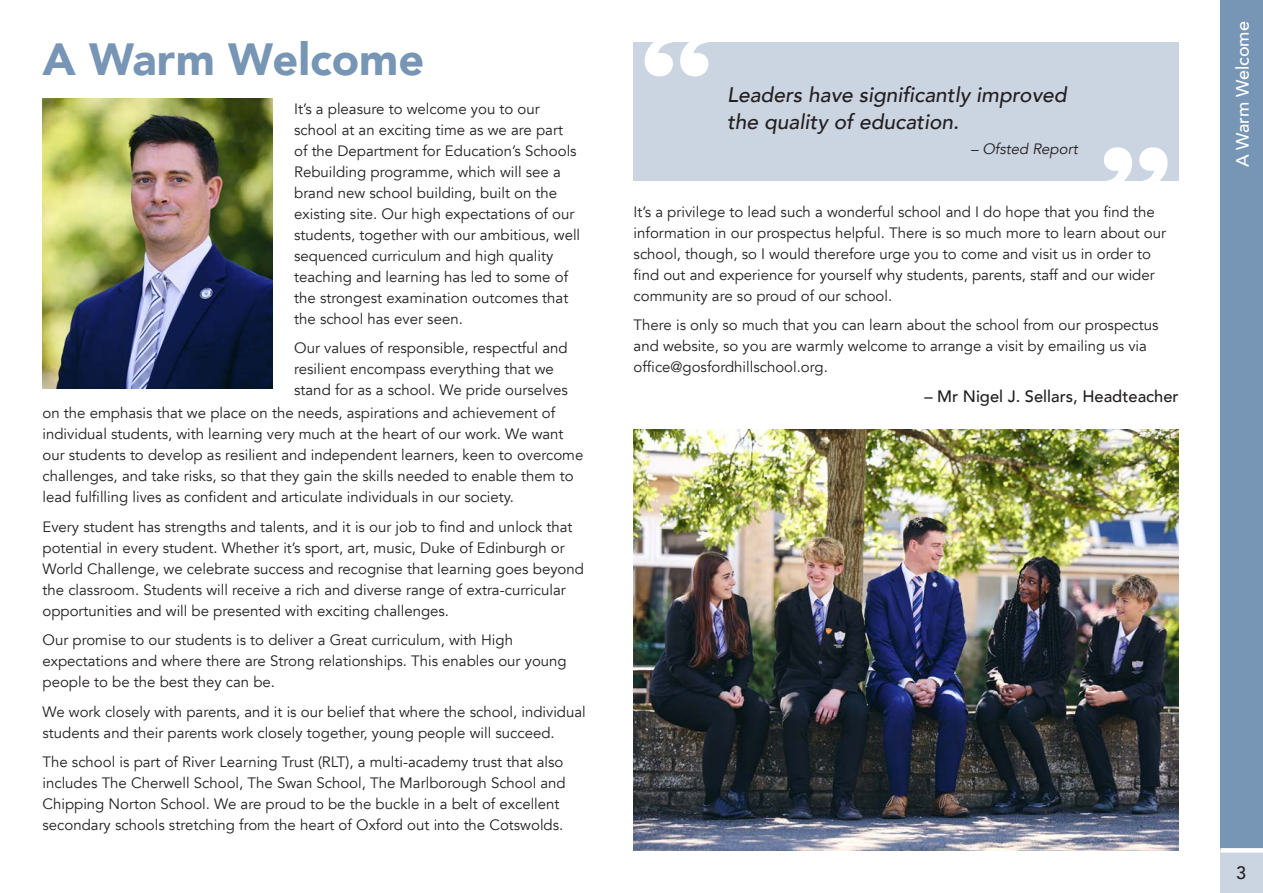
<style>
.page{position:relative;width:1263px;height:893px;background:#fff}
.page>*{position:absolute;margin:0;border:0;box-sizing:border-box;transform-origin:0 0}
.t1{font:900 45px "Avenir";color:#7795b4}
.t2{font:italic 500 21px "Avenir";color:#231f20}
.t3{font:500 18px "Avenir";color:#fff}
.t4{font:500 18px "Avenir";color:#231f20}
.t5{font:500 16.5px "Avenir";color:#231f20}
.t6{font:15px/21px "Avenir";color:#231f20}
.t7{font:italic 15px "Avenir";color:#231f20}
</style>
<div class="page">
<div style="left:1220px;top:0;width:43px;height:893px;background:#7795b4"></div>
<div style="left:1220px;top:850px;width:43px;height:43px;background:#cbd4e1"></div>
<div style="left:1220px;top:848px;width:43px;height:5px;background:#fff"></div>
<img style="left:43px;top:99px;width:230px;height:290px">
<div style="left:634px;top:43px;width:544px;height:138px;background:#cbd4e1"></div>
<svg style="left:645px;top:42px;width:63px;height:34px"></svg>
<svg style="left:1104px;top:147px;width:63px;height:34px"></svg>
<img style="left:634px;top:429px;width:544px;height:421px">
<p class="t1" style="left:43px;top:21px;width:383px">A Warm Welcome</p>
<p class="t6" style="left:294px;top:98px;width:288px">It’s a pleasure to welcome you to our school at an exciting time as we are part<br>of the Department for Education’s Schools Rebuilding programme, which will see a brand new school building, built on the existing site. Our high expectations of our students, together with our ambitious, well sequenced curriculum and high quality teaching and learning has led to some of the strongest examination outcomes that the school has ever seen.</p>
<p class="t6" style="left:294px;top:338px;width:275px">Our values of responsible, respectful and resilient encompass everything that we stand for as a school. We pride ourselves</p>
<p class="t6" style="left:43px;top:403px;width:542px">on the emphasis that we place on the needs, aspirations and achievement of individual students, with learning very much at the heart of our work. We want our students to develop as resilient and independent learners, keen to overcome challenges, and take risks, so that they gain the skills needed to enable them to lead fulfilling lives as confident and articulate individuals in our society.</p>
<p class="t6" style="left:43px;top:516px;width:543px">Every student has strengths and talents, and it is our job to find and unlock that potential in every student. Whether it’s sport, art, music, Duke of Edinburgh or World Challenge, we celebrate success and recognise that learning goes beyond the classroom. Students will receive a rich and diverse range of extra-curricular opportunities and will be presented with exciting challenges.</p>
<p class="t6" style="left:43px;top:630px;width:526px">Our promise to our students is to deliver a Great curriculum, with High expectations and where there are Strong relationships. This enables our young people to be the best they can be.</p>
<p class="t6" style="left:43px;top:701px;width:545px">We work closely with parents, and it is our belief that where the school, individual students and their parents work closely together, young people will succeed.</p>
<p class="t6" style="left:43px;top:752px;width:525px">The school is part of River Learning Trust (RLT), a multi-academy trust that also includes The Cherwell School, The Swan School, The Marlborough School and Chipping Norton School. We are proud to be the buckle in a belt of excellent secondary schools stretching from the heart of Oxford out into the Cotswolds.</p>
<p class="t2" style="left:727px;top:82px;width:341px">Leaders have significantly improved</p>
<p class="t2" style="left:727px;top:109px;width:233px">the quality of education.</p>
<p class="t7" style="left:971px;top:140px;width:108px">– Ofsted Report</p>
<p class="t6" style="left:634px;top:202px;width:534px">It’s a privilege to lead such a wonderful school and I do hope that you find the information in our prospectus helpful. There is so much more to learn about our school, though, so I would therefore urge you to come and visit us in order to find out and experience for yourself why students, parents, staff and our wider community are so proud of our school.</p>
<p class="t6" style="left:634px;top:315px;width:526px">There is only so much that you can learn about the school from our prospectus and website, so you are warmly welcome to arrange a visit by emailing us via</p>
<p class="t6" style="left:634px;top:357px;width:196px">office@gosfordhillschool.org.</p>
<p class="t5" style="left:924px;top:382px;width:256px">– Mr Nigel J. Sellars, Headteacher</p>
<p class="t3" style="left:1227px;top:167px;width:147px;rotate:-90deg">A Warm Welcome</p>
<p class="t4" style="left:1236px;top:857px;width:12px">3</p>
</div>
